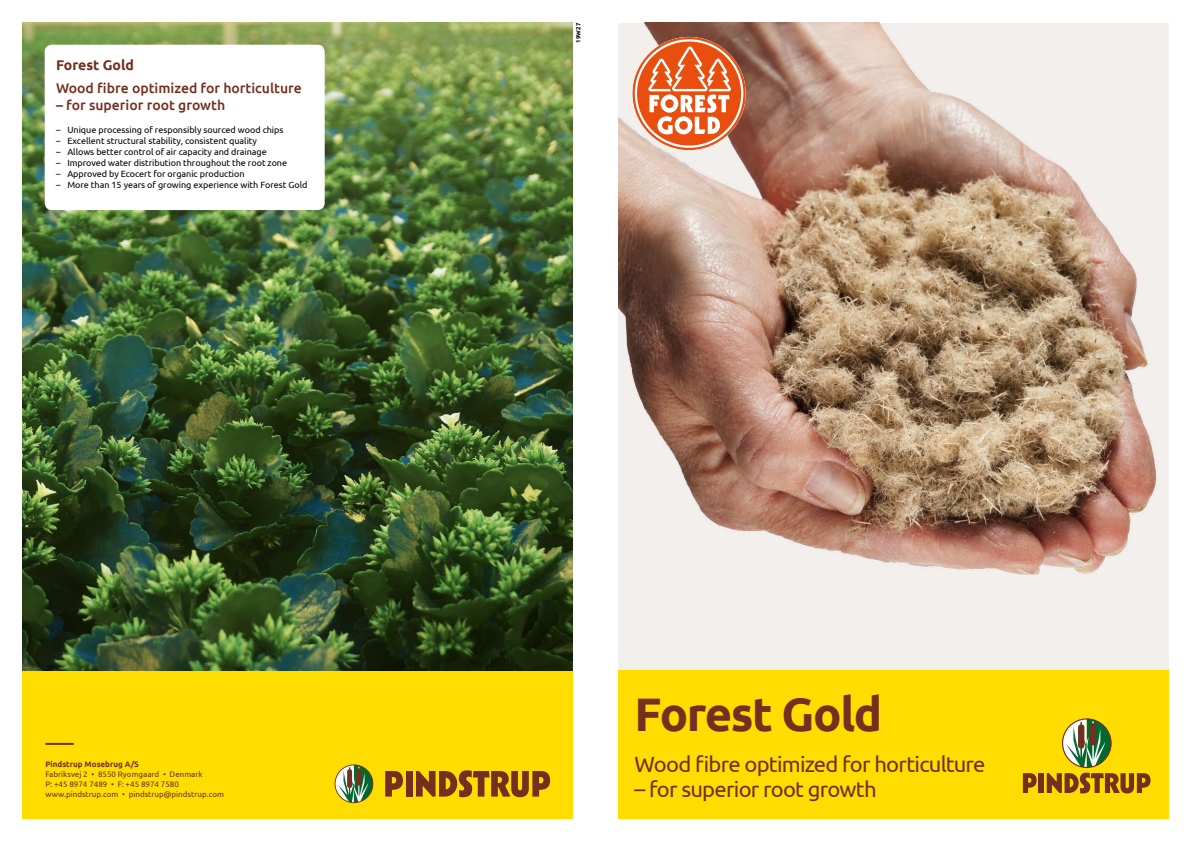
<style>
.page{position:relative;width:1191px;height:842px;background:#fff}
.page>*{position:absolute;margin:0;border:0;box-sizing:border-box;transform-origin:0 0}
.t1{font:700 47px "Ubuntu";letter-spacing:-.03em;color:#742f1e}
.t2{font:22px "Ubuntu";letter-spacing:-.035em;color:#742f1e}
.t3{font:500 14px "Ubuntu";color:#742f1e}
.t4{font:700 14px "Ubuntu";color:#742f1e}
.t5{font:9px "Ubuntu";letter-spacing:-.005em;color:#000}
.t6{font:8px/10px "Ubuntu";color:#742f1e}
.t7{font:700 8px "Ubuntu";color:#742f1e}
.t8{font:700 6px "Ubuntu";letter-spacing:.05em;color:#000}
</style>
<div class="page">
<img style="left:618px;top:23px;width:550px;height:647px">
<div style="left:23px;top:670px;width:550px;height:149px;background:#fd0"></div>
<svg style="left:385px;top:771px;width:18px;height:25px"></svg>
<div style="left:406px;top:771px;width:6px;height:25px;background:#742f1e"></div>
<svg style="left:416px;top:770px;width:134px;height:27px"></svg>
<svg style="left:335px;top:764px;width:38px;height:39px"></svg>
<div style="left:347px;top:769px;width:5px;height:19px;background:#742f1e;border-radius:3px"></div>
<div style="left:356px;top:768px;width:5px;height:17px;background:#742f1e;border-radius:2px"></div>
<hr style="left:45px;top:743px;width:29px;height:2px;background:#742f1e">
<img style="left:23px;top:23px;width:550px;height:647px">
<div style="left:45px;top:45px;width:280px;height:165px;background:#fff;border-radius:7px"></div>
<div style="left:618px;top:670px;width:550px;height:149px;background:#fd0"></div>
<svg style="left:1023px;top:773px;width:13px;height:20px"></svg>
<div style="left:1038px;top:773px;width:6px;height:20px;background:#742f1e"></div>
<svg style="left:1046px;top:718px;width:104px;height:75px"></svg>
<div style="left:1078px;top:724px;width:6px;height:25px;background:#742f1e;border-radius:3px"></div>
<div style="left:1090px;top:723px;width:6px;height:22px;background:#742f1e;border-radius:3px"></div>
<svg style="left:632px;top:37px;width:114px;height:113px"></svg>
<div style="left:679px;top:121px;width:9px;height:9px;background:#e94e0f;border-radius:50%"></div>
<h3 class="t4" style="left:56px;top:56px;width:79px">Forest Gold</h3>
<h3 class="t3" style="left:56px;top:79px;width:247px">Wood fibre optimized for horticulture</h3>
<h3 class="t3" style="left:56px;top:96px;width:171px">– for superior root growth</h3>
<p class="t5" style="left:56px;top:124px;width:229px">– Unique processing of responsibly sourced wood chips</p>
<p class="t5" style="left:56px;top:135px;width:202px">– Excellent structural stability, consistent quality</p>
<p class="t5" style="left:56px;top:146px;width:212px">– Allows better control of air capacity and drainage</p>
<p class="t5" style="left:56px;top:157px;width:233px">– Improved water distribution throughout the root zone</p>
<p class="t5" style="left:56px;top:168px;width:190px">– Approved by Ecocert for organic production</p>
<p class="t5" style="left:56px;top:179px;width:253px">– More than 15 years of growing experience with Forest Gold</p>
<p class="t7" style="left:45px;top:759px;width:95px">Pindstrup Mosebrug A/S</p>
<p class="t6" style="left:45px;top:768px;width:180px">Fabriksvej 2 • 8550 Ryomgaard • Denmark<br>P: +45 8974 7489 • F: +45 8974 7580 www.pindstrup.com • pindstrup@pindstrup.com</p>
<p class="t8" style="left:574px;top:43px;width:22px;rotate:-90deg">19W27</p>
<h1 class="t1" style="left:634px;top:685px;width:249px">Forest Gold</h1>
<h2 class="t2" style="left:634px;top:750px;width:352px">Wood fibre optimized for horticulture</h2>
<h2 class="t2" style="left:634px;top:775px;width:243px">– for superior root growth</h2>
</div>
